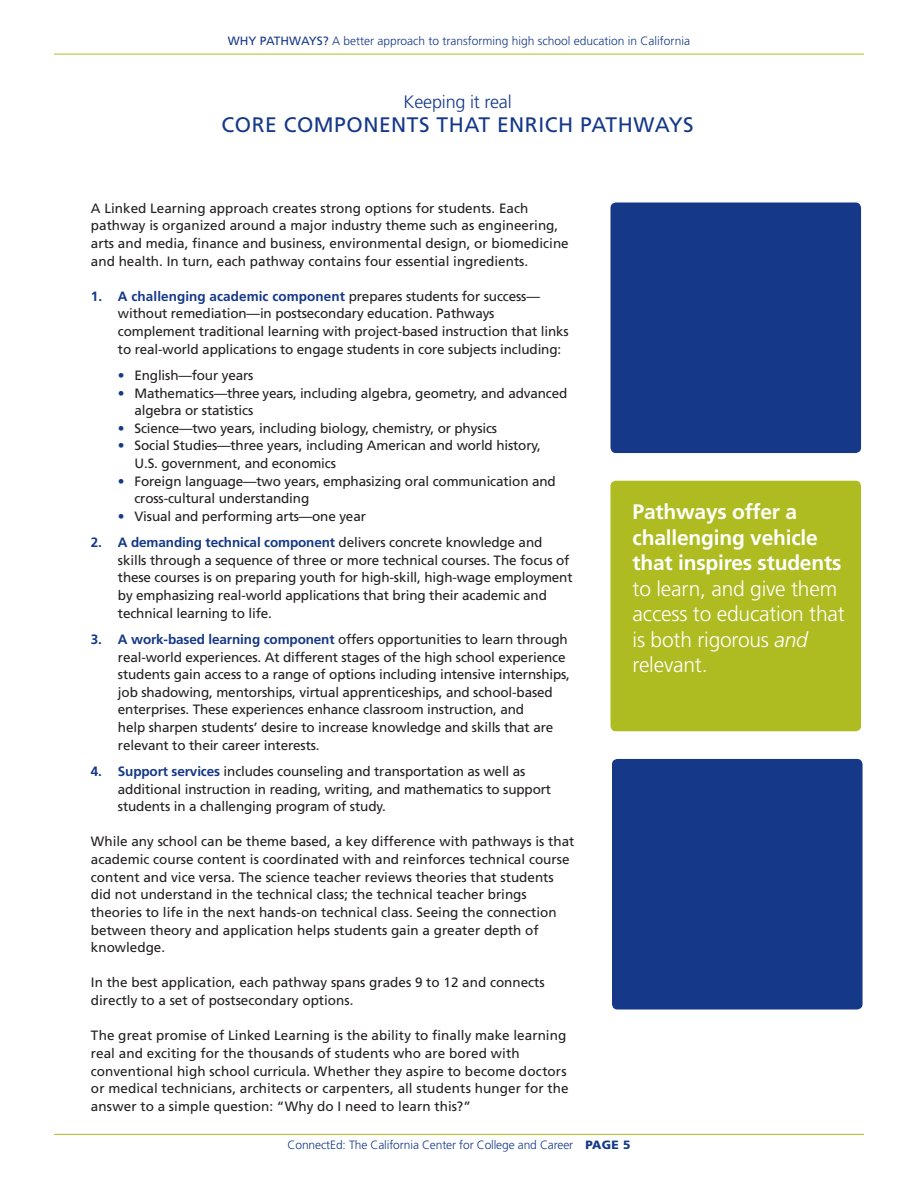
<style>
.page{position:relative;width:918px;height:1188px;background:#fff}
.page>*{position:absolute;margin:0;border:0;box-sizing:border-box;transform-origin:0 0}
.t1{font:300 21px/25.5px "Frutiger LT Std";letter-spacing:-.01em;color:#fff}
.t2{font:21px "Frutiger LT Std";letter-spacing:.025em;color:#153889}
.t3{font:300 18px "Frutiger LT Std";letter-spacing:-.01em;color:#153889}
.body_text___bullet{font:13.5px/17.7px "Frutiger LT Std";letter-spacing:-.01em;color:#231f20}
.Body_text_Fruitiger{font:13.5px/17.7px "Frutiger LT Std";color:#231f20}
.t4{font:300 12px "Frutiger LT Std";color:#153889}
.s1{font-weight:400}
.s2{font-weight:700;color:#153889}
.s3{color:#153889}
.s4{font-weight:700}
.s5{font-style:italic}
.s6{font-weight:900}
</style>
<div class="page">
<hr style="left:54px;top:54px;width:810px;height:1px;background:#aebc21">
<hr style="left:54px;top:1134px;width:810px;height:1px;background:#aebc21">
<div style="left:610px;top:481px;width:251px;height:250px;background:#aebc21;border-radius:5px"></div>
<div style="left:611px;top:202px;width:250px;height:251px;background:#153889;border-radius:5px"></div>
<div style="left:612px;top:759px;width:251px;height:251px;background:#153889;border-radius:5px"></div>
<p class="t4" style="left:228px;top:34px;width:464px"><span class="s1">WHY PATHWAYS?</span> A better approach to transforming high school education in California</p>
<h2 class="t3" style="left:404px;top:92px;width:110px">Keeping it real</h2>
<h1 class="t2" style="left:222px;top:112px;width:474px">CORE COMPONENTS THAT ENRICH PATHWAYS</h1>
<p class="Body_text_Fruitiger" style="left:91px;top:199px;width:479px">A Linked Learning approach creates strong options for students. Each pathway is organized around a major industry theme such as engineering, arts and media, finance and business, environmental design, or biomedicine and health. In turn, each pathway contains four essential ingredients.</p>
<p class="body_text___bullet" style="left:118px;top:287px;width:452px;text-indent:-27px"><span class="s2">1. A challenging academic component</span> prepares students for success— without remediation—in postsecondary education. Pathways complement traditional learning with project-based instruction that links to real-world applications to engage students in core subjects including:</p>
<p class="body_text___bullet" style="left:118px;top:366px;width:137px"><span class="s3">•</span> English—four years</p>
<p class="body_text___bullet" style="left:134px;top:384px;width:435px;text-indent:-16px"><span class="s3">•</span> Mathematics—three years, including algebra, geometry, and advanced algebra or statistics</p>
<p class="body_text___bullet" style="left:118px;top:419px;width:381px"><span class="s3">•</span> Science—two years, including biology, chemistry, or physics</p>
<p class="body_text___bullet" style="left:134px;top:437px;width:408px;text-indent:-16px"><span class="s3">•</span> Social Studies—three years, including American and world history,<br>U.S. government, and economics</p>
<p class="body_text___bullet" style="left:134px;top:472px;width:423px;text-indent:-16px"><span class="s3">•</span> Foreign language—two years, emphasizing oral communication and cross-cultural understanding</p>
<p class="body_text___bullet" style="left:118px;top:507px;width:250px"><span class="s3">•</span> Visual and performing arts—one year</p>
<p class="body_text___bullet" style="left:118px;top:534px;width:456px;text-indent:-27px"><span class="s2">2. A demanding technical component</span> delivers concrete knowledge and skills through a sequence of three or more technical courses. The focus of these courses is on preparing youth for high-skill, high-wage employment by emphasizing real-world applications that bring their academic and technical learning to life.</p>
<p class="body_text___bullet" style="left:118px;top:630px;width:454px;text-indent:-27px"><span class="s2">3. A work-based learning component</span> offers opportunities to learn through real-world experiences. At different stages of the high school experience students gain access to a range of options including intensive internships, job shadowing, mentorships, virtual apprenticeships, and school-based enterprises. These experiences enhance classroom instruction, and<br>help sharpen students’ desire to increase knowledge and skills that are relevant to their career interests.</p>
<p class="body_text___bullet" style="left:118px;top:763px;width:435px;text-indent:-27px"><span class="s2">4. Support services</span> includes counseling and transportation as well as additional instruction in reading, writing, and mathematics to support students in a challenging program of study.</p>
<p class="Body_text_Fruitiger" style="left:91px;top:833px;width:485px">While any school can be theme based, a key difference with pathways is that academic course content is coordinated with and reinforces technical course content and vice versa. The science teacher reviews theories that students did not understand in the technical class; the technical teacher brings theories to life in the next hands-on technical class. Seeing the connection between theory and application helps students gain a greater depth of knowledge.</p>
<p class="Body_text_Fruitiger" style="left:91px;top:974px;width:455px">In the best application, each pathway spans grades 9 to 12 and connects directly to a set of postsecondary options.</p>
<p class="Body_text_Fruitiger" style="left:91px;top:1027px;width:479px">The great promise of Linked Learning is the ability to finally make learning real and exciting for the thousands of students who are bored with conventional high school curricula. Whether they aspire to become doctors or medical technicians, architects or carpenters, all students hunger for the answer to a simple question: “Why do I need to learn this?”</p>
<p class="t1" style="left:633px;top:499px;width:214px"><span class="s4">Pathways offer a challenging vehicle that inspires students </span>to learn, and give them access to education that is both rigorous <span class="s5">and </span>relevant.</p>
<p class="t4" style="left:288px;top:1138px;width:344px">ConnectEd: The California Center for College and Career <span class="s6">PAGE 5</span></p>
</div>
